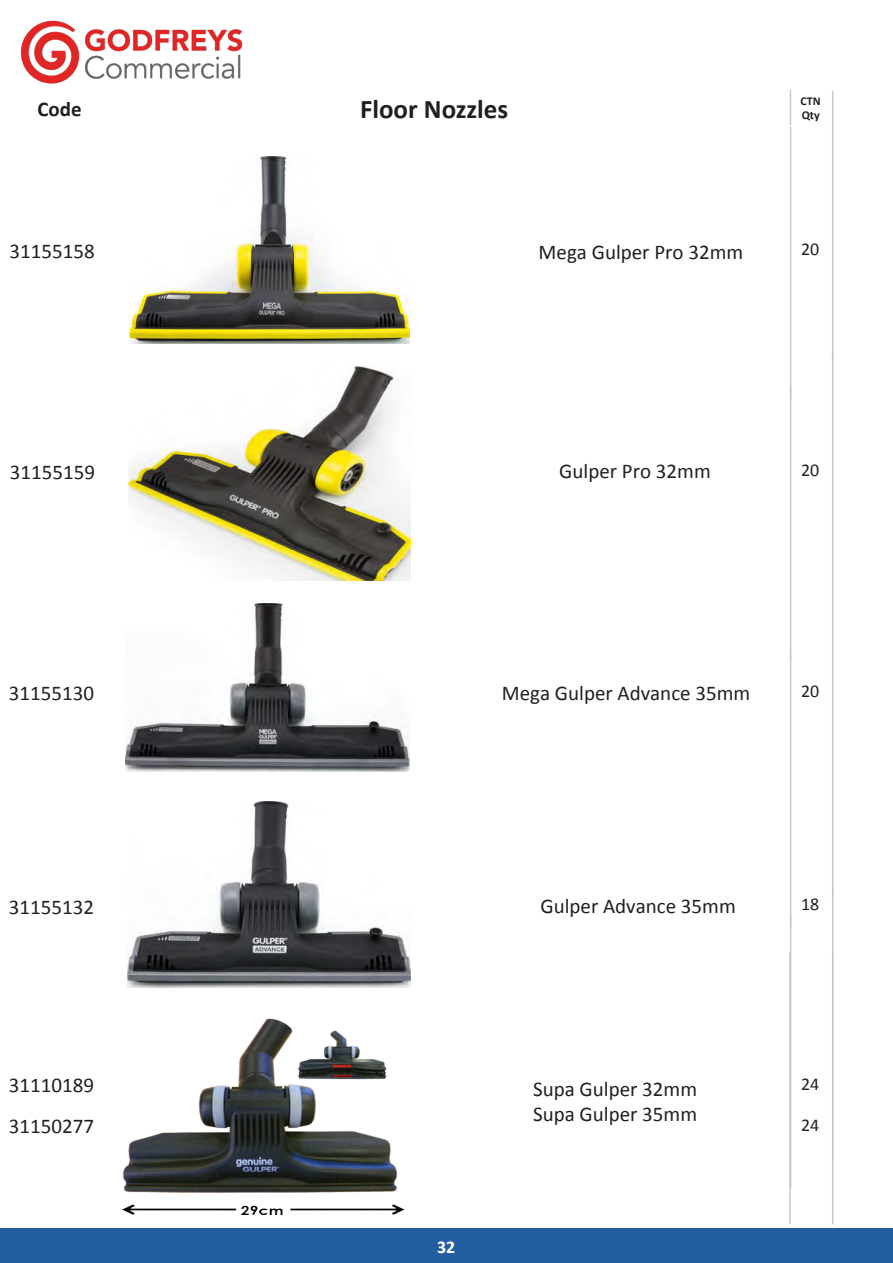
<style>
.page{position:relative;width:893px;height:1263px;background:#fff}
.page>*{position:absolute;margin:0;border:0;box-sizing:border-box;transform-origin:0 0}
.t1{font:700 27px "Calibri";color:#231f20}
.t2{font:21px/41.2px "Calibri";color:#231f20}
.t3{font:700 21px "Calibri";color:#231f20}
.t4{font:18px "Calibri";color:#231f20}
.t5{font:700 18px "Calibri";color:#fff}
.t6{font:700 12px/14.4px "Calibri";color:#231f20}
</style>
<div class="page">
<div style="left:0;top:1228px;width:893px;height:35px;background:#235ea1"></div>
<img style="left:129px;top:157px;width:280px;height:186px">
<img style="left:128px;top:366px;width:283px;height:215px">
<img style="left:125px;top:603px;width:284px;height:169px">
<img style="left:127px;top:802px;width:284px;height:186px">
<hr style="left:790px;top:90px;width:1px;height:35px;background:#cac8c7">
<hr style="left:790px;top:127px;width:1px;height:272px;background:#cac8c7">
<hr style="left:790px;top:387px;width:1px;height:272px;background:#cac8c7">
<hr style="left:790px;top:655px;width:1px;height:272px;background:#cac8c7">
<hr style="left:832px;top:91px;width:1px;height:272px;background:#cac8c7">
<hr style="left:832px;top:353px;width:1px;height:272px;background:#cac8c7">
<hr style="left:832px;top:625px;width:1px;height:272px;background:#cac8c7">
<hr style="left:832px;top:888px;width:1px;height:272px;background:#cac8c7">
<hr style="left:790px;top:916px;width:1px;height:272px;background:#cac8c7">
<img style="left:123px;top:1018px;width:282px;height:197px">
<hr style="left:832px;top:952px;width:1px;height:272px;background:#cac8c7">
<hr style="left:789px;top:952px;width:2px;height:272px;background:#cac8c7">
<img style="left:20px;top:20px;width:223px;height:64px">
<p class="t3" style="left:37px;top:95px;width:46px">Code</p>
<p class="t1" style="left:360px;top:92px;width:150px">Floor Nozzles</p>
<p class="t6" style="left:801px;top:94px;width:22px">CTN<br>Qty</p>
<p class="t2" style="left:9px;top:230px;width:87px">31155158</p>
<p class="t2" style="left:539px;top:231px;width:206px">Mega Gulper Pro 32mm</p>
<p class="t4" style="left:801px;top:238px;width:20px">20</p>
<p class="t2" style="left:10px;top:452px;width:87px">31155159</p>
<p class="t2" style="left:559px;top:451px;width:153px">Gulper Pro 32mm</p>
<p class="t4" style="left:801px;top:458px;width:20px">20</p>
<p class="t2" style="left:9px;top:672px;width:87px">31155130</p>
<p class="t2" style="left:502px;top:672px;width:250px">Mega Gulper Advance 35mm</p>
<p class="t4" style="left:801px;top:680px;width:20px">20</p>
<p class="t2" style="left:9px;top:886px;width:87px">31155132</p>
<p class="t2" style="left:540px;top:885px;width:197px">Gulper Advance 35mm</p>
<p class="t4" style="left:801px;top:893px;width:20px">18</p>
<p class="t2" style="left:9px;top:1064px;width:87px">31110189<br>31150277</p>
<p class="t2" style="left:533px;top:1076px;width:165px;line-height:25.2px">Supa Gulper 32mm<br>Supa Gulper 35mm</p>
<p class="t4" style="left:801px;top:1072px;width:20px">24</p>
<p class="t4" style="left:801px;top:1114px;width:20px">24</p>
<p class="t5" style="left:437px;top:1235px;width:20px">32</p>
</div>
